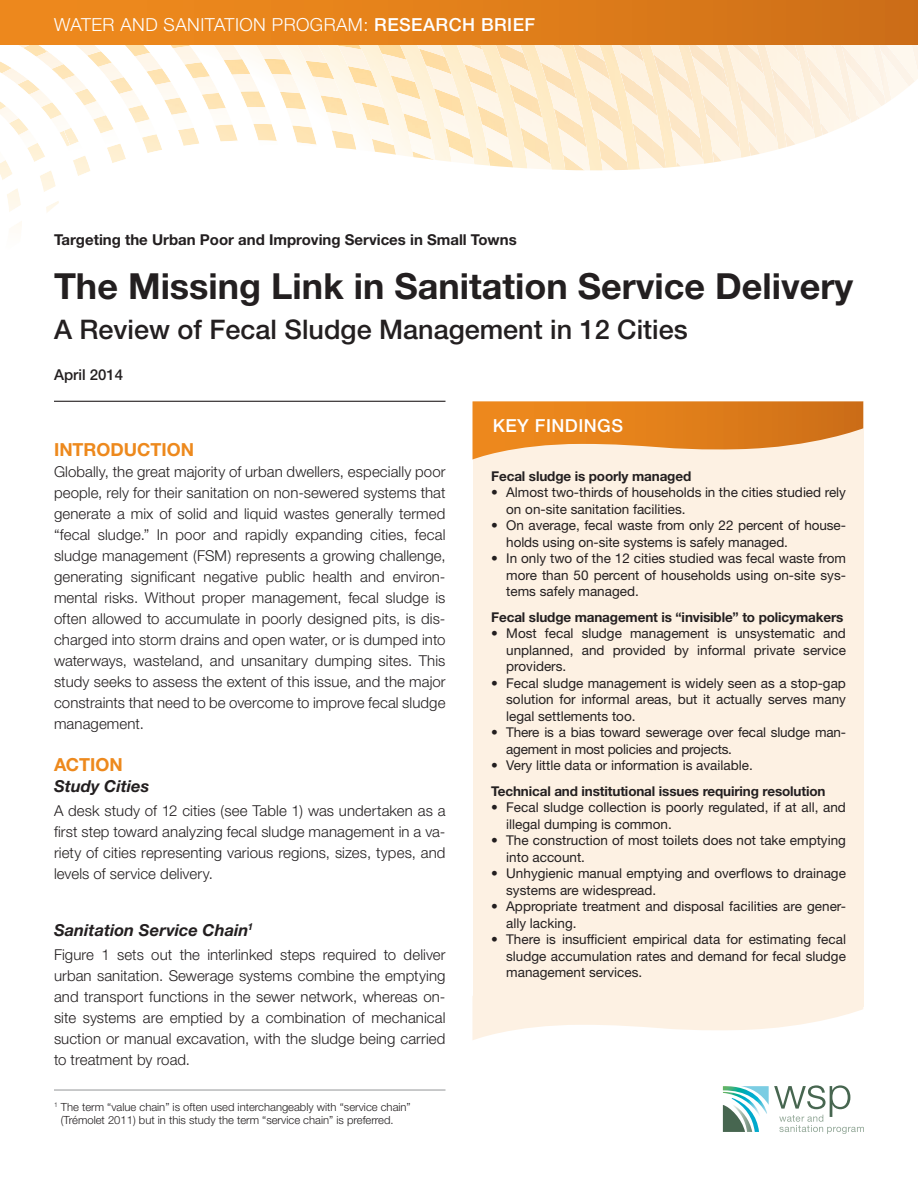
<style>
.page{position:relative;width:918px;height:1188px;background:#fff}
.page>*{position:absolute;margin:0;border:0;box-sizing:border-box;transform-origin:0 0}
.t1{font:700 36px "Helvetica Neue";color:#231f20}
.t2{font:500 27px "Helvetica Neue";color:#231f20}
.t3{font:300 18px "Helvetica Neue";letter-spacing:.025em;color:#fff}
.t4{font:700 18px "Helvetica Neue";letter-spacing:-.005em;color:#ed891d}
.t5{font:500 18px "Helvetica Neue";letter-spacing:.025em;color:#fff}
.t6{font:italic 700 16.5px "Helvetica Neue";color:#231f20}
.t7{font:300 15px/21px "Helvetica Neue";letter-spacing:.005em;color:#231f20;text-align:justify}
.t8{font:700 15px "Helvetica Neue";color:#231f20}
.t9{font:500 15px "Helvetica Neue";color:#231f20}
.t10{font:13.5px/16.5px "Helvetica Neue";color:#231f20}
.t11{font:700 13.5px "Helvetica Neue";letter-spacing:-.01em;color:#231f20}
.t12{font:300 11.25px/13.5px "Helvetica Neue";color:#231f20}
.s1{font-weight:500}
</style>
<div class="page">
<img style="left:907px;top:45px;width:11px;height:20px">
<img style="left:869px;top:45px;width:38px;height:20px">
<img style="left:832px;top:45px;width:37px;height:20px">
<img style="left:794px;top:45px;width:38px;height:20px">
<img style="left:757px;top:45px;width:37px;height:20px">
<img style="left:720px;top:45px;width:37px;height:20px">
<img style="left:682px;top:45px;width:38px;height:20px">
<img style="left:645px;top:45px;width:37px;height:20px">
<img style="left:608px;top:45px;width:37px;height:20px">
<img style="left:570px;top:45px;width:38px;height:20px">
<img style="left:458px;top:45px;width:75px;height:20px">
<img style="left:421px;top:45px;width:37px;height:20px">
<img style="left:383px;top:45px;width:38px;height:20px">
<img style="left:346px;top:45px;width:37px;height:20px">
<img style="left:271px;top:45px;width:37px;height:20px">
<img style="left:196px;top:45px;width:75px;height:20px">
<img style="left:0;top:45px;width:113px;height:20px">
<svg style="left:0;top:65px;width:918px;height:114px"></svg>
<div style="left:0;top:0;width:918px;height:45px;background:linear-gradient(to right,#f28d1d,#cf7018)"></div>
<hr style="left:54px;top:401px;width:392px;height:1px;background:#231f20">
<hr style="left:54px;top:1090px;width:392px;height:1px;background:#939598">
<svg style="left:722px;top:1085px;width:142px;height:49px"></svg>
<div style="left:473px;top:402px;width:391px;height:605px;background:#fdf1e3"></div>
<svg style="left:472px;top:996px;width:391px;height:44px"></svg>
<svg style="left:472px;top:401px;width:391px;height:59px"></svg>
<p class="t3" style="left:54px;top:18px;width:483px">WATER AND SANITATION PROGRAM: <span class="s1">RESEARCH BRIEF</span></p>
<p class="t8" style="left:54px;top:234px;width:464px">Targeting the Urban Poor and Improving Services in Small Towns</p>
<h1 class="t1" style="left:54px;top:273px;width:801px">The Missing Link in Sanitation Service Delivery</h1>
<h2 class="t2" style="left:54px;top:320px;width:635px">A Review of Fecal Sludge Management in 12 Cities</h2>
<p class="t9" style="left:54px;top:369px;width:71px">April 2014</p>
<p class="t4" style="left:54px;top:443px;width:142px">INTRODUCTION</p>
<p class="t7" style="left:54px;top:462px;width:393px">Globally, the great majority of urban dwellers, especially poor people, rely for their sanitation on non-sewered systems that generate a mix of solid and liquid wastes generally termed “fecal sludge.” In poor and rapidly expanding cities, fecal sludge management (FSM) represents a growing challenge, generating significant negative public health and environ&shy;mental risks. Without proper management, fecal sludge is often allowed to accumulate in poorly designed pits, is dis&shy;charged into storm drains and open water, or is dumped into waterways, wasteland, and unsanitary dumping sites. This study seeks to assess the extent of this issue, and the major constraints that need to be overcome to improve fecal sludge management.</p>
<p class="t4" style="left:54px;top:758px;width:70px">ACTION</p>
<p class="t6" style="left:54px;top:780px;width:97px">Study Cities</p>
<p class="t7" style="left:54px;top:801px;width:393px">A desk study of 12 cities (see Table 1) was undertaken as a first step toward analyzing fecal sludge management in a va&shy;riety of cities representing various regions, sizes, types, and levels of service delivery.</p>
<p class="t6" style="left:54px;top:924px;width:201px">Sanitation Service Chain<sup>1</sup></p>
<p class="t7" style="left:54px;top:945px;width:393px">Figure 1 sets out the interlinked steps required to deliver urban sanitation. Sewerage systems combine the emptying and transport functions in the sewer network, whereas on&shy;site systems are emptied by a combination of mechanical suction or manual excavation, with the sludge being carried to treatment by road.</p>
<p class="t12" style="left:61px;top:1101px;width:352px;text-indent:-7px"><sup>1</sup> The term “value chain” is often used interchangeably with “service chain” (Trémolet 2011) but in this study the term “service chain” is preferred.</p>
<p class="t5" style="left:493px;top:419px;width:132px">KEY FINDINGS</p>
<p class="t11" style="left:491px;top:471px;width:202px">Fecal sludge is poorly managed</p>
<p class="t10" style="left:506px;top:486px;width:341px;text-indent:-15px">• Almost two-thirds of households in the cities studied rely on on-site sanitation facilities.</p>
<p class="t10" style="left:506px;top:519px;width:341px;text-indent:-15px">• On average, fecal waste from only 22 percent of house&shy;holds using on-site systems is safely managed.</p>
<p class="t10" style="left:506px;top:552px;width:341px;text-align:justify;text-indent:-15px">• In only two of the 12 cities studied was fecal waste from more than 50 percent of households using on-site sys&shy;tems safely managed.</p>
<p class="t11" style="left:491px;top:612px;width:354px">Fecal sludge management is “invisible” to policymakers</p>
<p class="t10" style="left:506px;top:627px;width:341px;text-align:justify;text-indent:-15px">• Most fecal sludge management is unsystematic and unplanned, and provided by informal private service providers.</p>
<p class="t10" style="left:506px;top:676px;width:341px;text-align:justify;text-indent:-15px">• Fecal sludge management is widely seen as a stop-gap solution for informal areas, but it actually serves many legal settlements too.</p>
<p class="t10" style="left:506px;top:726px;width:341px;text-indent:-15px">• There is a bias toward sewerage over fecal sludge man&shy;agement in most policies and projects.</p>
<p class="t10" style="left:491px;top:759px;width:263px">• Very little data or information is available.</p>
<p class="t11" style="left:491px;top:786px;width:336px">Technical and institutional issues requiring resolution</p>
<p class="t10" style="left:506px;top:801px;width:341px;text-indent:-15px">• Fecal sludge collection is poorly regulated, if at all, and illegal dumping is common.</p>
<p class="t10" style="left:506px;top:834px;width:341px;text-indent:-15px">• The construction of most toilets does not take emptying into account.</p>
<p class="t10" style="left:506px;top:867px;width:341px;text-indent:-15px">• Unhygienic manual emptying and overflows to drainage systems are widespread.</p>
<p class="t10" style="left:506px;top:900px;width:341px;text-indent:-15px">• Appropriate treatment and disposal facilities are gener&shy;ally lacking.</p>
<p class="t10" style="left:506px;top:933px;width:341px;text-align:justify;text-indent:-15px">• There is insufficient empirical data for estimating fecal sludge accumulation rates and demand for fecal sludge management services.</p>
</div>
